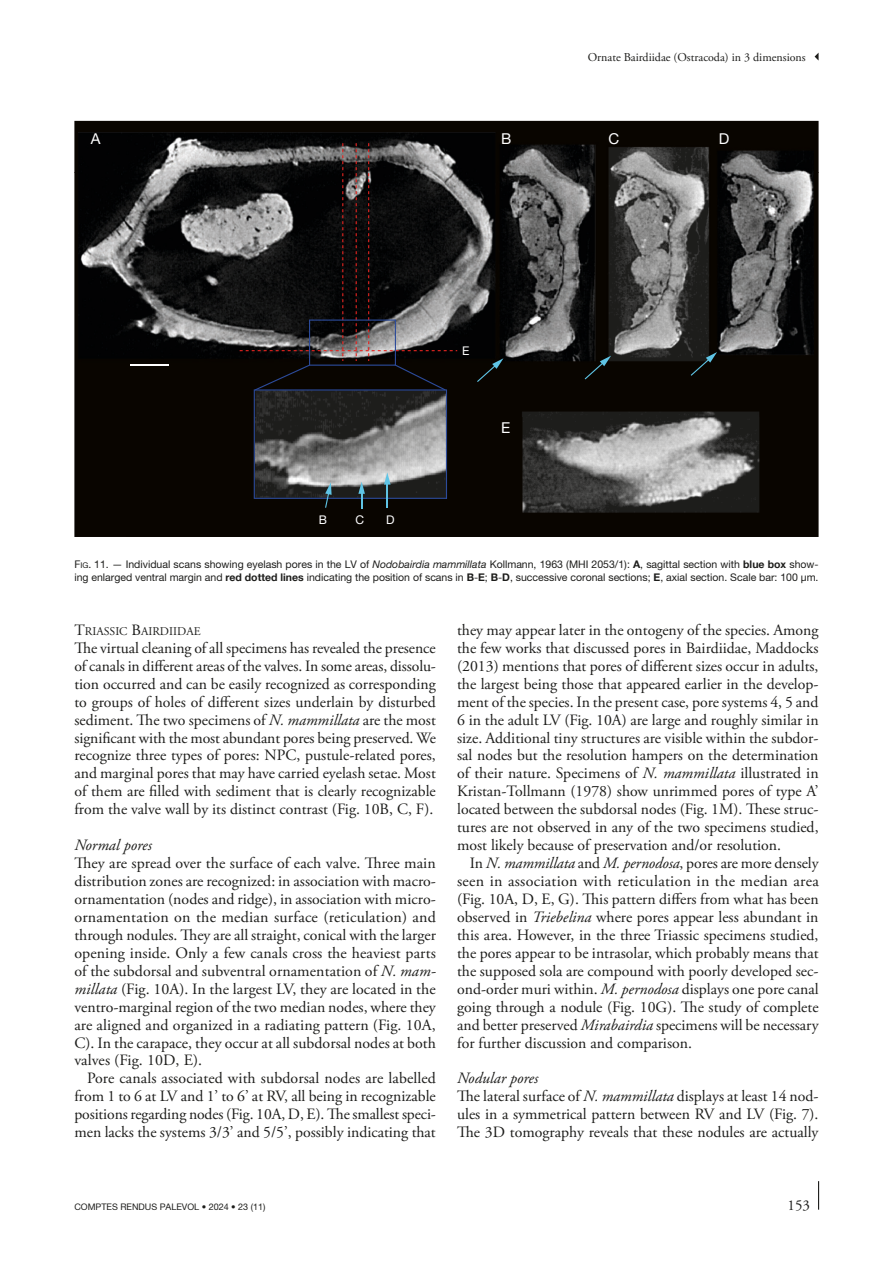
<style>
.page{position:relative;width:893px;height:1263px;background:#fff}
.page>*{position:absolute;margin:0;border:0;box-sizing:border-box;transform-origin:0 0}
.Texte_courant_Suite{font:15.75px/18px "Adobe Garamond Pro";color:#1d1d1b;text-align:justify}
.Texte_courant_1er_para{font:15.75px/18px "Adobe Garamond Pro";color:#1d1d1b;text-align:justify}
.Titre_3{font:italic 15.75px "Adobe Garamond Pro";color:#1d1d1b}
.t1{font:15px "Helvetica Neue";color:#fff}
.t2{font:15px "Adobe Garamond Pro";color:#1d1d1b}
.t3{font:12px "Adobe Garamond Pro";color:#1d1d1b}
.t4{font:12px "Helvetica Neue";color:#fff}
.Titre_2{font:11.85px "Adobe Garamond";color:#1d1d1b}
.t5{font:10.5px/12.8px "Helvetica Neue";color:#1d1d1b}
.t6{font:9px "Helvetica Neue";color:#1d1d1b}
.s1{font-style:inherit}
.s2{font-size:7.8px}
.s3{font-style:italic}
.s4{font-weight:700}
.s5{font-size:15.75px}
</style>
<div class="page">
<svg style="left:818px;top:1181px;width:1px;height:29px"></svg>
<svg style="left:815px;top:53px;width:4px;height:8px"></svg>
<div style="left:74px;top:121px;width:745px;height:51px;background:#090500"></div>
<img style="left:74px;top:172px;width:53px;height:365px">
<img style="left:766px;top:172px;width:53px;height:365px">
<div style="left:127px;top:512px;width:639px;height:25px;background:#090500"></div>
<img style="left:78px;top:132px;width:736px;height:380px">
<svg style="left:240px;top:143px;width:217px;height:366px;background:#373636"></svg>
<svg style="left:477px;top:358px;width:26px;height:24px"></svg>
<svg style="left:585px;top:356px;width:26px;height:23px"></svg>
<svg style="left:691px;top:352px;width:26px;height:24px"></svg>
<hr style="left:130px;top:364px;width:39px;height:2px;background:#fff">
<p class="t3" style="left:588px;top:50px;width:220px">Ornate Bairdiidae (Ostracoda) in 3 dimensions</p>
<p class="t1" style="left:91px;top:130px;width:11px">A</p>
<p class="t1" style="left:501px;top:130px;width:12px">B</p>
<p class="t1" style="left:609px;top:130px;width:12px">C</p>
<p class="t1" style="left:719px;top:130px;width:12px">D</p>
<p class="t4" style="left:319px;top:513px;width:10px">B</p>
<p class="t4" style="left:356px;top:513px;width:10px">C</p>
<p class="t4" style="left:386px;top:513px;width:10px">D</p>
<p class="t4" style="left:462px;top:343px;width:9px">E</p>
<p class="t1" style="left:501px;top:419px;width:11px">E</p>
<p class="t5" style="left:74px;top:557px;width:746px"><span class="s1">F</span><span class="s2">ig</span><span class="s1">. 11.</span> — Individual scans showing eyelash pores in the LV of <span class="s3">Nodobairdia mammillata</span> Kollmann, 1963 (MHI 2053/1): <span class="s4">A</span>, sagittal section with <span class="s4">blue box</span> show&shy;ing enlarged ventral margin and <span class="s4">red dotted lines</span> indicating the position of scans in <span class="s4">B</span>-<span class="s4">E</span>; <span class="s4">B</span>-<span class="s4">D</span>, successive coronal sections; <span class="s4">E</span>, axial section. Scale bar: 100 μm.</p>
<p class="Titre_2" style="left:74px;top:625px;width:128px"><span class="s5">T</span>RIASS IC <span class="s5">B</span>AIRDIIDAE</p>
<p class="Texte_courant_1er_para" style="left:74px;top:639px;width:363px">The virtual cleaning of all specimens has revealed the presence of canals in different areas of the valves. In some areas, dissolu&shy;tion occurred and can be easily recognized as corresponding to groups of holes of different sizes underlain by disturbed sediment. The two specimens of <span class="s3">N. mammillata</span> are the most significant with the most abundant pores being preserved. We recognize three types of pores: NPC, pustule-related pores, and marginal pores that may have carried eyelash setae. Most of them are filled with sediment that is clearly recognizable from the valve wall by its distinct contrast (Fig. 10B, C, F).</p>
<p class="Titre_3" style="left:74px;top:836px;width:79px">Normal pores</p>
<p class="Texte_courant_1er_para" style="left:74px;top:855px;width:363px">They are spread over the surface of each valve. Three main distribution zones are recognized: in association with macro&shy;ornamentation (nodes and ridge), in association with micro&shy;ornamentation on the median surface (reticulation) and through nodules. They are all straight, conical with the larger opening inside. Only a few canals cross the heaviest parts of the subdorsal and subventral ornamentation of <span class="s3">N. mam&shy;millata</span> (Fig. 10A). In the largest LV, they are located in the ventro-marginal region of the two median nodes, where they are aligned and organized in a radiating pattern (Fig. 10A, C). In the carapace, they occur at all subdorsal nodes at both valves (Fig. 10D, E).</p>
<p class="Texte_courant_Suite" style="left:74px;top:1070px;width:363px;text-indent:13px">Pore canals associated with subdorsal nodes are labelled from 1 to 6 at LV and 1’ to 6’ at RV, all being in recognizable positions regarding nodes (Fig. 10A, D, E). The smallest speci&shy;men lacks the systems 3/3’ and 5/5’, possibly indicating that</p>
<p class="Texte_courant_Suite" style="left:457px;top:621px;width:363px">they may appear later in the ontogeny of the species. Among the few works that discussed pores in Bairdiidae, Maddocks (2013) mentions that pores of different sizes occur in adults, the largest being those that appeared earlier in the develop&shy;ment of the species. In the present case, pore systems 4, 5 and 6 in the adult LV (Fig. 10A) are large and roughly similar in size. Additional tiny structures are visible within the subdor&shy;sal nodes but the resolution hampers on the determination of their nature. Specimens of <span class="s3">N. mammillata</span> illustrated in Kristan-Tollmann (1978) show unrimmed pores of type A’ located between the subdorsal nodes (Fig. 1M). These struc&shy;tures are not observed in any of the two specimens studied, most likely because of preservation and/or resolution.</p>
<p class="Texte_courant_Suite" style="left:457px;top:855px;width:363px;text-indent:13px">In <span class="s3">N. mammillata</span> and <span class="s3">M. pernodosa</span>, pores are more densely seen in association with reticulation in the median area (Fig. 10A, D, E, G). This pattern differs from what has been observed in <span class="s3">Triebelina</span> where pores appear less abundant in this area. However, in the three Triassic specimens studied, the pores appear to be intrasolar, which probably means that the supposed sola are compound with poorly developed sec&shy;ond-order muri within. <span class="s3">M. pernodosa</span> displays one pore canal going through a nodule (Fig. 10G). The study of complete and better preserved <span class="s3">Mirabairdia</span> specimens will be necessary for further discussion and comparison.</p>
<p class="Titre_3" style="left:457px;top:1069px;width:83px">Nodular pores</p>
<p class="Texte_courant_1er_para" style="left:457px;top:1088px;width:363px">The lateral surface of <span class="s3">N. mammillata</span> displays at least 14 nod&shy;ules in a symmetrical pattern between RV and LV (Fig. 7).<br>The 3D tomography reveals that these nodules are actually</p>
<p class="t6" style="left:74px;top:1201px;width:193px">COMPTES RENDUS PALEVOL • 2024 • 23 (11)</p>
<p class="t2" style="left:788px;top:1196px;width:24px">153</p>
</div>
